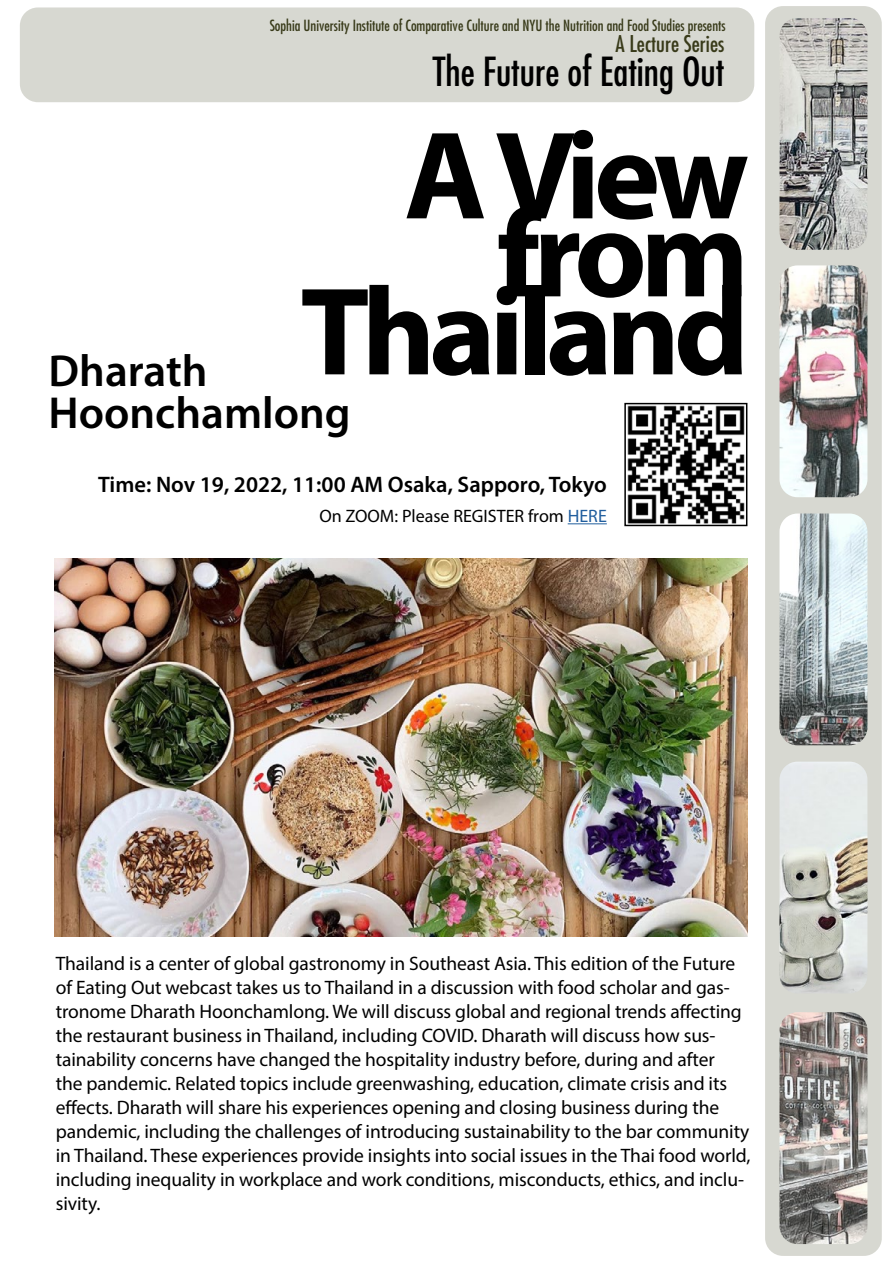
<style>
.page{position:relative;width:893px;height:1263px;background:#fff}
.page>*{position:absolute;margin:0;border:0;box-sizing:border-box;transform-origin:0 0}
.t1{font:700 126px "Myriad Pro";letter-spacing:-.05em;color:#000}
.t2{font:600 45px "Myriad Pro";color:#000}
.t3{font:condensed 39px "Futura Std";color:#000}
.t4{font:600 22.5px "Myriad Pro";color:#000}
.t5{font:condensed 22.5px "Futura Std";color:#383a19}
.t6{font:19.5px/24px "Myriad Pro";letter-spacing:-.005em;color:#000}
.t7{font:18px "Myriad Pro";color:#000}
.t8{font:condensed 15px "Futura Std";color:#383a19}
.s1{color:#215e9e}
</style>
<div class="page">
<div style="left:20px;top:7px;width:734px;height:95px;background:#d7d8d1;border-radius:18px"></div>
<div style="left:765px;top:6px;width:117px;height:1250px;background:#d7d8d1;border-radius:18px"></div>
<img style="left:779px;top:18px;width:88px;height:232px">
<img style="left:779px;top:265px;width:88px;height:232px">
<img style="left:779px;top:513px;width:88px;height:232px">
<img style="left:779px;top:762px;width:88px;height:230px">
<img style="left:779px;top:1012px;width:88px;height:232px">
<hr style="left:568px;top:523px;width:39px;height:1px;background:#215e9e">
<img style="left:627px;top:406px;width:117px;height:117px">
<div style="left:624px;top:403px;width:123px;height:123px;border:2px solid #000"></div>
<img style="left:54px;top:558px;width:693px;height:378px">
<p class="t8" style="left:270px;top:16px;width:457px">Sophia University Institute of Comparative Culture and NYU the Nutrition and Food Studies presents</p>
<p class="t5" style="left:616px;top:30px;width:110px">A Lecture Series</p>
<h3 class="t3" style="left:433px;top:48px;width:293px">The Future of Eating Out</h3>
<h1 class="t1" style="left:404px;top:94px;width:346px">A View</h1>
<h1 class="t1" style="left:497px;top:172px;width:253px">from</h1>
<h1 class="t1" style="left:300px;top:250px;width:450px">Thailand</h1>
<h2 class="t2" style="left:49px;top:384px;width:304px">Hoonchamlong</h2>
<p class="t4" style="left:98px;top:470px;width:510px">Time: Nov 19, 2022, 11:00 AM Osaka, Sapporo, Tokyo</p>
<p class="t7" style="left:319px;top:505px;width:289px">On ZOOM: Please REGISTER from <span class="s1">HERE</span></p>
<h2 class="t2" style="left:49px;top:342px;width:161px">Dharath</h2>
<p class="t6" style="left:56px;top:951px;width:696px">Thailand is a center of global gastronomy in Southeast Asia. This edition of the Future of Eating Out webcast takes us to Thailand in a discussion with food scholar and gas&shy;tronome Dharath Hoonchamlong. We will discuss global and regional trends affecting the restaurant business in Thailand, including COVID. Dharath will discuss how sus&shy;tainability concerns have changed the hospitality industry before, during and after<br>the pandemic. Related topics include greenwashing, education, climate crisis and its effects. Dharath will share his experiences opening and closing business during the pandemic, including the challenges of introducing sustainability to the bar community in Thailand. These experiences provide insights into social issues in the Thai food world, including inequality in workplace and work conditions, misconducts, ethics, and inclu&shy;sivity.</p>
</div>
